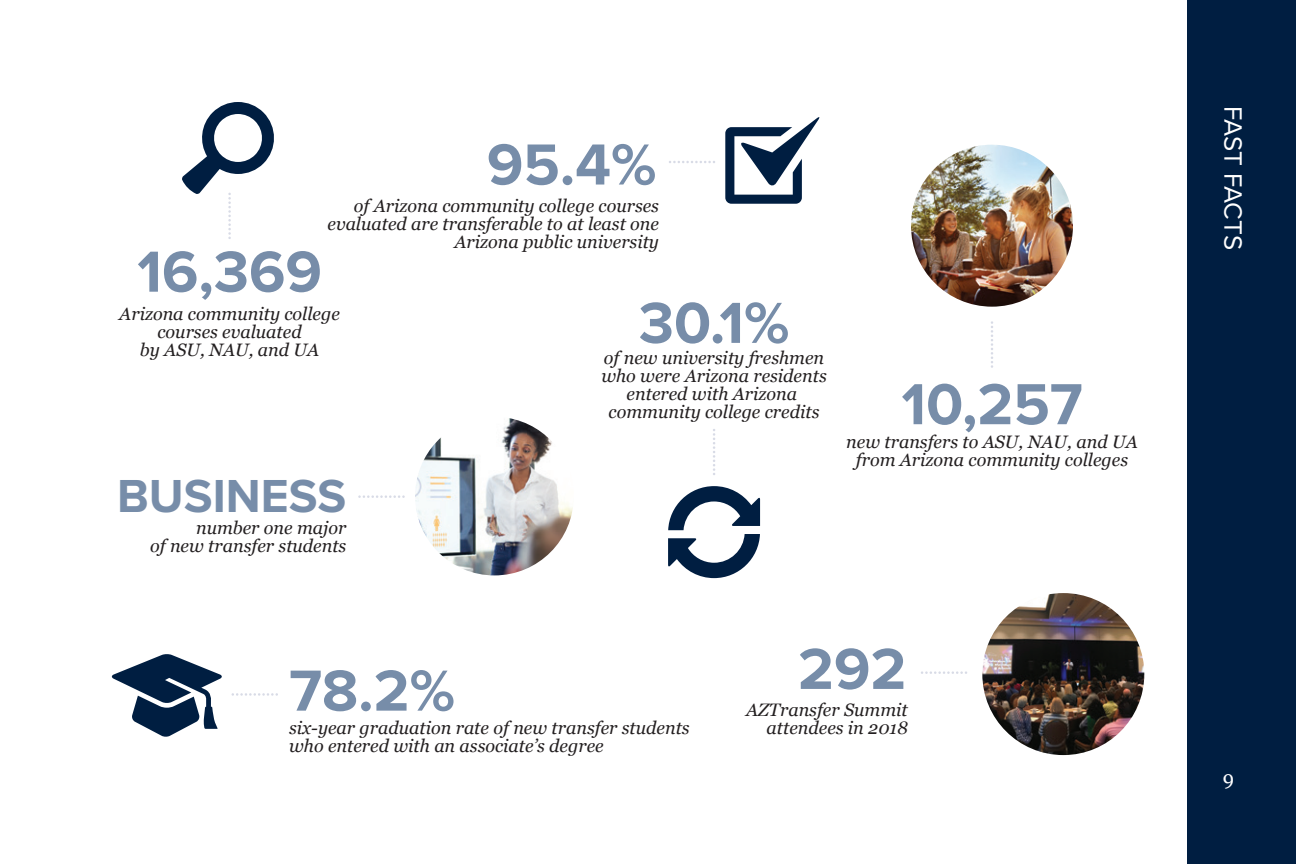
<style>
.page{position:relative;width:1296px;height:864px;background:#fff}
.page>*{position:absolute;margin:0;border:0;box-sizing:border-box;transform-origin:0 0}
.t1{font:700 60px "Proxima Nova";color:#778da9}
.t2{font:700 48px "Proxima Nova";color:#778da9}
.t3{font:26px "Proxima Nova";letter-spacing:-.015em;color:#fff}
.t4{font:20px "Georgia";color:#fff}
.t5{font:italic 18px/18px "Georgia";color:#231f20;text-align:right}
</style>
<div class="page">
<div style="left:1187px;top:0;width:109px;height:864px;background:#001e41"></div>
<svg style="left:921px;top:671px;width:46px;height:3px"></svg>
<img style="left:982px;top:593px;width:162px;height:162px;border-radius:81px">
<img style="left:415px;top:417px;width:159px;height:158px;border-radius:78px">
<svg style="left:358px;top:495px;width:47px;height:3px"></svg>
<svg style="left:111px;top:654px;width:111px;height:83px"></svg>
<svg style="left:232px;top:693px;width:46px;height:3px"></svg>
<svg style="left:182px;top:102px;width:92px;height:137px"></svg>
<svg style="left:713px;top:429px;width:2px;height:46px"></svg>
<svg style="left:668px;top:486px;width:92px;height:92px"></svg>
<svg style="left:669px;top:161px;width:46px;height:2px"></svg>
<svg style="left:725px;top:117px;width:95px;height:87px"></svg>
<svg style="left:991px;top:321px;width:2px;height:47px"></svg>
<img style="left:911px;top:145px;width:162px;height:162px;border-radius:81px">
<p class="t1" style="left:487px;top:120px;width:171px">95.4%</p>
<p class="t5" style="left:328px;top:196px;width:333px">of Arizona community college courses evaluated are transferable to at least one<br>Arizona public university</p>
<p class="t1" style="left:137px;top:227px;width:186px">16,369</p>
<p class="t5" style="left:119px;top:304px;width:222px;text-align:center">Arizona community college courses evaluated<br>by ASU, NAU, and UA</p>
<p class="t1" style="left:639px;top:278px;width:152px">30.1%</p>
<p class="t5" style="left:601px;top:366px;width:227px;text-align:center">who were Arizona residents entered with Arizona community college credits</p>
<p class="t5" style="left:604px;top:348px;width:222px">of new university freshmen</p>
<p class="t2" style="left:117px;top:461px;width:231px">BUSINESS</p>
<p class="t5" style="left:150px;top:518px;width:198px">number one major<br>of new transfer students</p>
<p class="t1" style="left:901px;top:359px;width:183px">10,257</p>
<p class="t5" style="left:846px;top:432px;width:293px;text-align:center">new transfers to ASU, NAU, and UA from Arizona community colleges</p>
<p class="t1" style="left:289px;top:646px;width:167px">78.2%</p>
<p class="t5" style="left:289px;top:718px;width:402px;text-align:left">six-year graduation rate of new transfer students who entered with an associate’s degree</p>
<p class="t1" style="left:798px;top:624px;width:110px">292</p>
<p class="t5" style="left:746px;top:700px;width:163px">AZTransfer Summit attendees in 2018</p>
<p class="t3" style="left:1253px;top:106px;width:145px;rotate:90deg">FAST FACTS</p>
<p class="t4" style="left:1223px;top:763px;width:13px">9</p>
</div>
